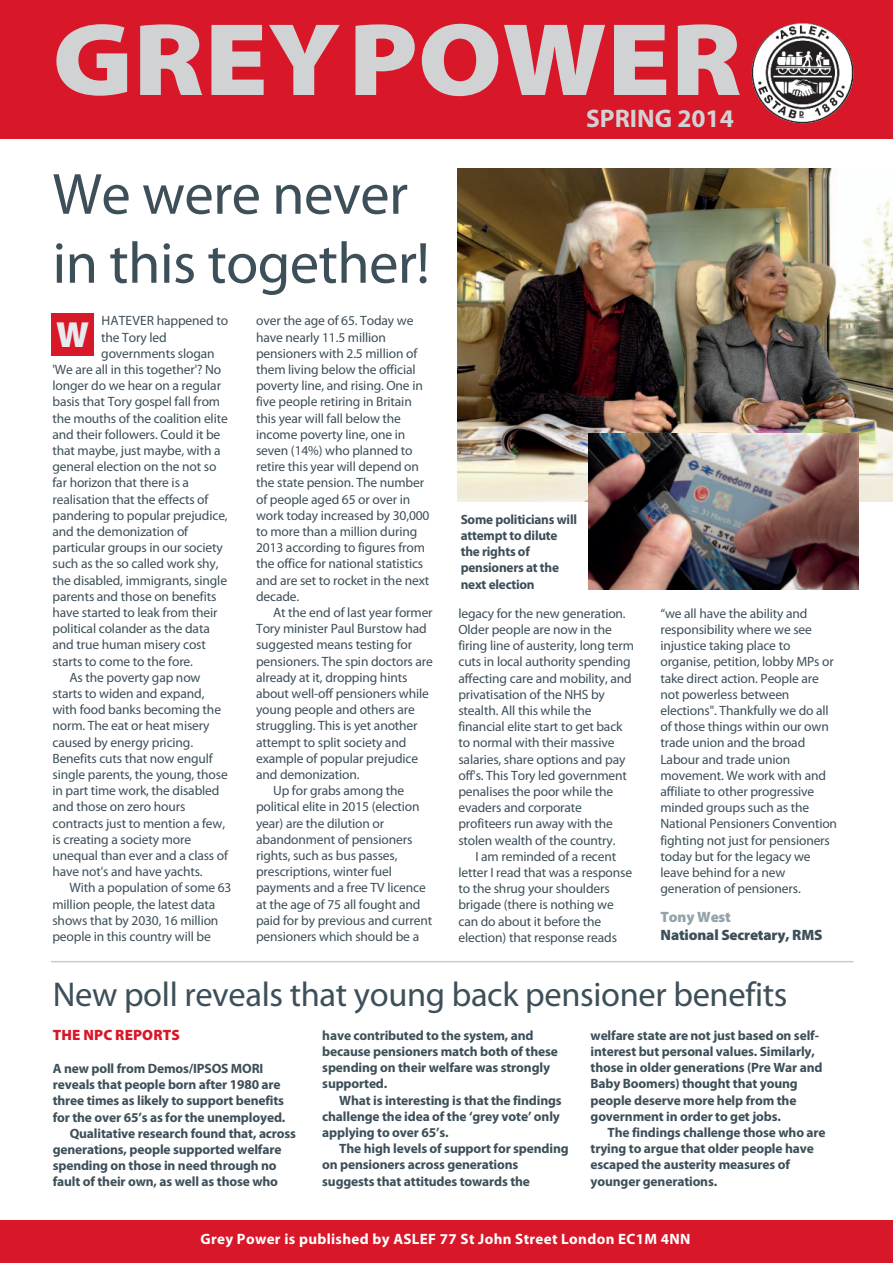
<style>
.page{position:relative;width:893px;height:1263px;background:#fff}
.page>*{position:absolute;margin:0;border:0;box-sizing:border-box;transform-origin:0 0}
.t1{font:900 103.95px "Myriad Pro";color:#d1d2d4;scale:1.11 1}
.t2{font:58.5px/69px "Myriad Pro";letter-spacing:-.01em;color:#3d4f59}
.t3{font:900 36.45px "Myriad Pro";color:#e7ebed}
.t4{font:34.5px "Myriad Pro";letter-spacing:-.01em;color:#3d4f59}
.t5{font:700 25.5px "Myriad Pro";color:#d1d2d4}
.t6{font:700 15px "Myriad Pro";letter-spacing:.02em;color:#fff}
.t7{font:900 15px "Myriad Pro";letter-spacing:-.01em;color:#3d4f59}
.t8{font:900 15px "Myriad Pro";letter-spacing:.01em;color:#d81729}
.t9{font:900 15px "Myriad Pro";letter-spacing:-.01em;color:#95a2aa}
.t10{font:13.5px/16.2px "Myriad Pro";letter-spacing:-.01em;color:#3d4f59}
.t11{font:700 13.5px/16.2px "Myriad Pro";letter-spacing:-.01em;color:#3d4f59}
</style>
<div class="page">
<div style="left:0;top:0;width:893px;height:138px;background:#d81729"></div>
<img style="left:752px;top:23px;width:101px;height:100px;border-radius:50%">
<div style="left:0;top:1220px;width:893px;height:43px;background:#d81729"></div>
<img style="left:457px;top:168px;width:436px;height:333px">
<img style="left:589px;top:433px;width:269px;height:157px">
<div style="left:51px;top:314px;width:43px;height:42px;background:#d81729"></div>
<hr style="left:51px;top:961px;width:802px;height:1px;background:#c6ced4">
<h1 class="t1" style="left:53px;top:21px;width:623px">GREYPOWER</h1>
<h3 class="t5" style="left:586px;top:108px;width:149px">SPRING 2014</h3>
<h2 class="t2" style="left:53px;top:164px;width:379px">We were never in this together!</h2>
<p class="t10" style="left:101px;top:314px;width:128px">HATEVER happened to</p>
<p class="t10" style="left:101px;top:330px;width:67px">the Tory led</p>
<p class="t10" style="left:101px;top:346px;width:115px">governments slogan</p>
<p class="t10" style="left:53px;top:362px;width:170px">'We are all in this together'? No</p>
<p class="t10" style="left:53px;top:379px;width:170px">longer do we hear on a regular</p>
<p class="t10" style="left:53px;top:395px;width:169px">basis that Tory gospel fall from</p>
<p class="t10" style="left:53px;top:411px;width:177px">the mouths of the coalition elite</p>
<p class="t10" style="left:53px;top:427px;width:169px">and their followers. Could it be</p>
<p class="t10" style="left:53px;top:443px;width:170px">that maybe, just maybe, with a</p>
<p class="t10" style="left:53px;top:460px;width:166px">general election on the not so</p>
<p class="t10" style="left:53px;top:476px;width:138px">far horizon that there is a</p>
<p class="t10" style="left:53px;top:492px;width:157px">realisation that the effects of</p>
<p class="t10" style="left:53px;top:508px;width:177px">pandering to popular prejudice,</p>
<p class="t10" style="left:53px;top:524px;width:137px">and the demonization of</p>
<p class="t10" style="left:53px;top:541px;width:172px">particular groups in our society</p>
<p class="t10" style="left:53px;top:557px;width:168px">such as the so called work shy,</p>
<p class="t10" style="left:53px;top:573px;width:176px">the disabled, immigrants, single</p>
<p class="t10" style="left:53px;top:589px;width:165px">parents and those on benefits</p>
<p class="t10" style="left:53px;top:605px;width:166px">have started to leak from their</p>
<p class="t10" style="left:53px;top:622px;width:159px">political colander as the data</p>
<p class="t10" style="left:52px;top:638px;width:155px">and true human misery cost</p>
<p class="t10" style="left:52px;top:654px;width:142px">starts to come to the fore.</p>
<p class="t10" style="left:70px;top:670px;width:133px">As the poverty gap now</p>
<p class="t10" style="left:52px;top:686px;width:153px">starts to widen and expand,</p>
<p class="t10" style="left:52px;top:703px;width:170px">with food banks becoming the</p>
<p class="t10" style="left:52px;top:719px;width:159px">norm. The eat or heat misery</p>
<p class="t10" style="left:52px;top:735px;width:142px">caused by energy pricing.</p>
<p class="t10" style="left:52px;top:751px;width:162px">Benefits cuts that now engulf</p>
<p class="t10" style="left:52px;top:767px;width:177px">single parents, the young, those</p>
<p class="t10" style="left:52px;top:784px;width:169px">in part time work, the disabled</p>
<p class="t10" style="left:52px;top:800px;width:134px">and those on zero hours</p>
<p class="t10" style="left:52px;top:816px;width:174px">contracts just to mention a few,</p>
<p class="t10" style="left:52px;top:832px;width:140px">is creating a society more</p>
<p class="t10" style="left:52px;top:848px;width:177px">unequal than ever and a class of</p>
<p class="t10" style="left:52px;top:865px;width:152px">have not's and have yachts.</p>
<p class="t10" style="left:69px;top:881px;width:164px">With a population of some 63</p>
<p class="t10" style="left:52px;top:897px;width:164px">million people, the latest data</p>
<p class="t10" style="left:52px;top:913px;width:167px">shows that by 2030, 16 million</p>
<p class="t10" style="left:52px;top:929px;width:160px">people in this country will be</p>
<p class="t10" style="left:256px;top:314px;width:175px">over the age of 65. Today we have nearly 11.5 million pensioners with 2.5 million of them living below the official poverty line, and rising. One in five people retiring in Britain this year will fall below the income poverty line, one in seven (14%) who planned to retire this year will depend on the state pension. The number of people aged 65 or over in work today increased by 30,000 to more than a million during<br>2013 according to figures from the office for national statistics and are set to rocket in the next decade.</p>
<p class="t10" style="left:273px;top:605px;width:161px">At the end of last year former</p>
<p class="t10" style="left:256px;top:622px;width:172px">Tory minister Paul Burstow had</p>
<p class="t10" style="left:256px;top:638px;width:158px">suggested means testing for</p>
<p class="t10" style="left:256px;top:654px;width:178px">pensioners. The spin doctors are</p>
<p class="t10" style="left:256px;top:670px;width:153px">already at it, dropping hints</p>
<p class="t10" style="left:256px;top:686px;width:174px">about well-off pensioners while</p>
<p class="t10" style="left:256px;top:703px;width:160px">young people and others are</p>
<p class="t10" style="left:256px;top:719px;width:163px">struggling. This is yet another</p>
<p class="t10" style="left:256px;top:735px;width:152px">attempt to split society and</p>
<p class="t10" style="left:256px;top:751px;width:164px">example of popular prejudice</p>
<p class="t10" style="left:256px;top:767px;width:105px">and demonization.</p>
<p class="t10" style="left:273px;top:784px;width:133px">Up for grabs among the</p>
<p class="t10" style="left:256px;top:800px;width:165px">political elite in 2015 (election</p>
<p class="t10" style="left:256px;top:816px;width:130px">year) are the dilution or</p>
<p class="t10" style="left:256px;top:832px;width:158px">abandonment of pensioners</p>
<p class="t10" style="left:256px;top:848px;width:143px">rights, such as bus passes,</p>
<p class="t10" style="left:256px;top:865px;width:138px">prescriptions, winter fuel</p>
<p class="t10" style="left:256px;top:881px;width:171px">payments and a free TV licence</p>
<p class="t10" style="left:256px;top:897px;width:166px">at the age of 75 all fought and</p>
<p class="t10" style="left:256px;top:913px;width:178px">paid for by previous and current</p>
<p class="t10" style="left:256px;top:929px;width:165px">pensioners which should be a</p>
<h3 class="t3" style="left:56px;top:321px;width:35px">W</h3>
<p class="t11" style="left:461px;top:512px;width:118px">Some politicians will attempt to dilute the rights of pensioners at the next election</p>
<p class="t10" style="left:458px;top:606px;width:177px">legacy for the new generation.<br>Older people are now in the firing line of austerity, long term cuts in local authority spending affecting care and mobility, and privatisation of the NHS by stealth. All this while the financial elite start to get back to normal with their massive salaries, share options and pay off's. This Tory led government penalises the poor while the evaders and corporate profiteers run away with the stolen wealth of the country.</p>
<p class="t10" style="left:458px;top:849px;width:175px;text-indent:17px">I am reminded of a recent letter I read that was a response to the shrug your shoulders brigade (there is nothing we can do about it before the election) that response reads</p>
<p class="t10" style="left:660px;top:606px;width:178px">“we all have the ability and responsibility where we see injustice taking place to organise, petition, lobby MPs or take direct action. People are not powerless between elections". Thankfully we do all of those things within our own trade union and the broad<br>Labour and trade union movement. We work with and affiliate to other progressive minded groups such as the<br>National Pensioners Convention fighting not just for pensioners today but for the legacy we leave behind for a new generation of pensioners.</p>
<p class="t9" style="left:661px;top:912px;width:72px">Tony West</p>
<p class="t7" style="left:661px;top:930px;width:163px">National Secretary, RMS</p>
<h3 class="t4" style="left:53px;top:982px;width:736px">New poll reveals that young back pensioner benefits</h3>
<p class="t8" style="left:53px;top:1029px;width:128px">THE NPC REPORTS</p>
<p class="t11" style="left:53px;top:1061px;width:212px">A new poll from Demos/IPSOS MORI</p>
<p class="t11" style="left:53px;top:1077px;width:229px">reveals that people born after 1980 are</p>
<p class="t11" style="left:53px;top:1094px;width:233px">three times as likely to support benefits</p>
<p class="t11" style="left:53px;top:1110px;width:234px">for the over 65’s as for the unemployed.</p>
<p class="t11" style="left:70px;top:1126px;width:228px">Qualitative research found that, across</p>
<p class="t11" style="left:53px;top:1142px;width:230px">generations, people supported welfare</p>
<p class="t11" style="left:53px;top:1158px;width:225px">spending on those in need through no</p>
<p class="t11" style="left:53px;top:1175px;width:227px">fault of their own, as well as those who</p>
<p class="t11" style="left:322px;top:1028px;width:237px">have contributed to the system, and because pensioners match both of these spending on their welfare was strongly supported.</p>
<p class="t11" style="left:322px;top:1093px;width:241px;text-indent:17px">What is interesting is that the findings challenge the idea of the ‘grey vote’ only applying to over 65’s.</p>
<p class="t11" style="left:322px;top:1141px;width:248px;text-indent:17px">The high levels of support for spending on pensioners across generations suggests that attitudes towards the</p>
<p class="t11" style="left:591px;top:1028px;width:233px">welfare state are not just based on self&shy;interest but personal values. Similarly, those in older generations (Pre War and Baby Boomers) thought that young people deserve more help from the government in order to get jobs.</p>
<p class="t11" style="left:591px;top:1125px;width:237px;text-indent:17px">The findings challenge those who are trying to argue that older people have escaped the austerity measures of younger generations.</p>
<p class="t6" style="left:201px;top:1233px;width:491px">Grey Power is published by ASLEF 77 St John Street London EC1M 4NN</p>
</div>
